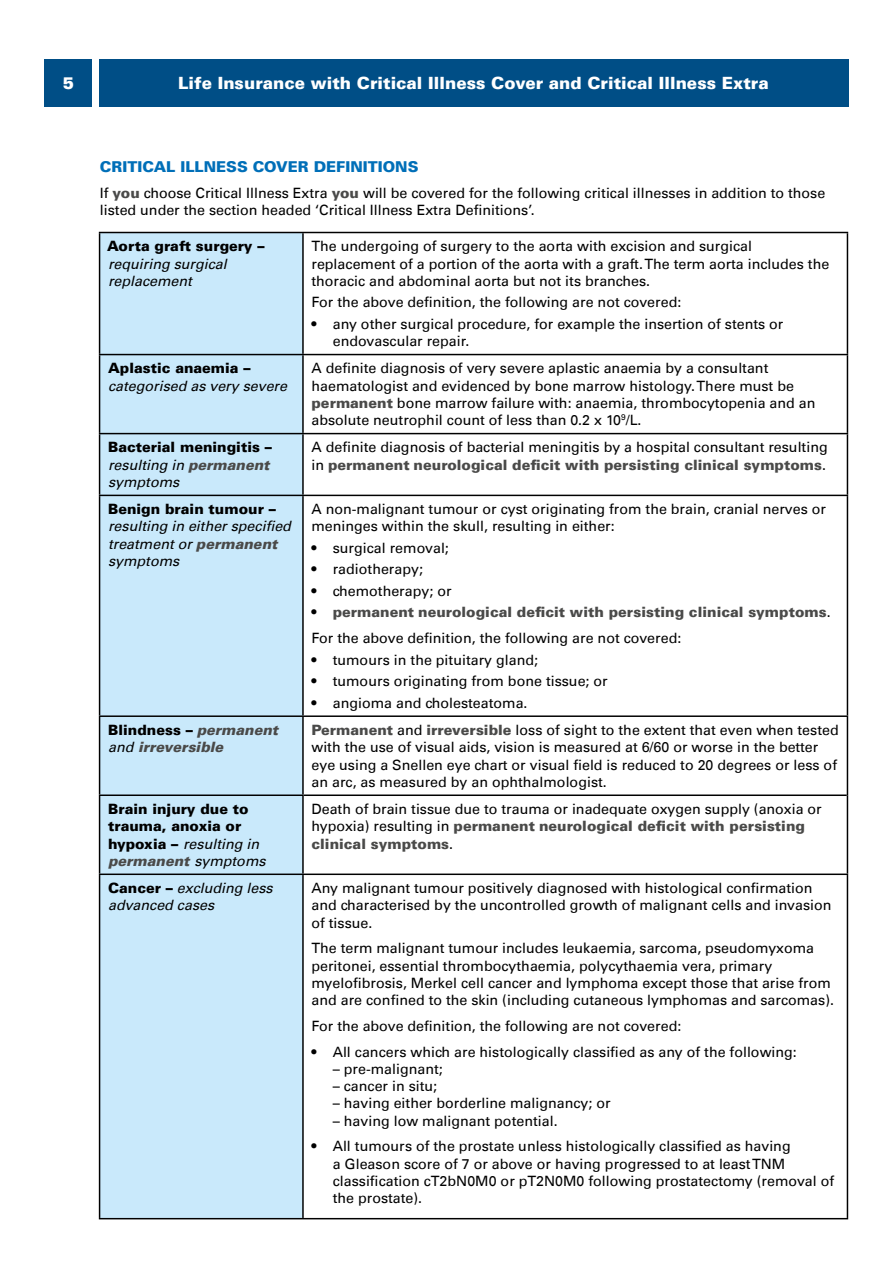
<style>
.page{position:relative;width:893px;height:1263px;background:#fff}
.page>*{position:absolute;margin:0;border:0;box-sizing:border-box;transform-origin:0 0}
.t1{font:900 16.95px "Univers LT";color:#fff}
.t2{font:900 15px "Univers LT";color:#006fb8}
.Body_text_P{font:14.25px/17.2px "Univers LT";color:#000}
.Body_text_P-2{font:italic 14.25px/17.2px "Univers LT";color:#000}
.Body_text_P-3{font:900 14.25px/17.2px "Univers LT";color:#000}
.List_text_-_5mm_bullets{font:14.25px "Univers LT";color:#000}
.t3{font:900 14.25px "Univers LT";color:#4a4a49}
.Body_text_P-4{font:italic 900 14.25px/17.2px "Univers LT";color:#4a4a49}
.s1{font-weight:900;color:#4a4a49}
.s2{font-weight:900;font-style:normal}
.s3{font-weight:400;font-style:italic}
.s4{font-style:italic;color:#4a4a49}
.s5{font-weight:400;color:#000}
.s6{font-style:normal;color:#000}
</style>
<div class="page">
<div style="left:99px;top:60px;width:749px;height:47px;background:#004e86"></div>
<div style="left:45px;top:60px;width:47px;height:47px;background:#004e86"></div>
<div style="left:100px;top:233px;width:202px;height:985px;background:#c9e9fb"></div>
<hr style="left:99px;top:232px;width:204px;height:1px;background:#000">
<hr style="left:99px;top:233px;width:1px;height:121px;background:#000">
<hr style="left:303px;top:232px;width:545px;height:1px;background:#000">
<hr style="left:302px;top:233px;width:2px;height:121px;background:#000">
<hr style="left:847px;top:233px;width:1px;height:121px;background:#000">
<hr style="left:99px;top:354px;width:204px;height:1px;background:#000">
<hr style="left:99px;top:355px;width:1px;height:78px;background:#000">
<hr style="left:303px;top:354px;width:545px;height:1px;background:#000">
<hr style="left:302px;top:355px;width:2px;height:78px;background:#000">
<hr style="left:847px;top:355px;width:1px;height:78px;background:#000">
<hr style="left:99px;top:433px;width:204px;height:1px;background:#000">
<hr style="left:99px;top:434px;width:1px;height:61px;background:#000">
<hr style="left:303px;top:433px;width:545px;height:1px;background:#000">
<hr style="left:302px;top:434px;width:2px;height:61px;background:#000">
<hr style="left:847px;top:434px;width:1px;height:61px;background:#000">
<hr style="left:99px;top:495px;width:204px;height:1px;background:#000">
<hr style="left:99px;top:496px;width:1px;height:219px;background:#000">
<hr style="left:303px;top:495px;width:545px;height:1px;background:#000">
<hr style="left:302px;top:496px;width:2px;height:219px;background:#000">
<hr style="left:847px;top:496px;width:1px;height:219px;background:#000">
<hr style="left:99px;top:715px;width:204px;height:2px;background:#000">
<hr style="left:99px;top:717px;width:1px;height:77px;background:#000">
<hr style="left:303px;top:715px;width:545px;height:2px;background:#000">
<hr style="left:302px;top:717px;width:2px;height:77px;background:#000">
<hr style="left:847px;top:717px;width:1px;height:78px;background:#000">
<hr style="left:99px;top:794px;width:205px;height:2px;background:#000">
<hr style="left:99px;top:796px;width:1px;height:77px;background:#000">
<hr style="left:302px;top:796px;width:2px;height:77px;background:#000">
<hr style="left:847px;top:795px;width:1px;height:78px;background:#000">
<hr style="left:99px;top:873px;width:204px;height:2px;background:#000">
<hr style="left:99px;top:875px;width:1px;height:343px;background:#000">
<hr style="left:99px;top:1218px;width:204px;height:1px;background:#000">
<hr style="left:304px;top:794px;width:543px;height:2px;background:#000">
<hr style="left:303px;top:873px;width:545px;height:2px;background:#000">
<hr style="left:302px;top:875px;width:2px;height:343px;background:#000">
<hr style="left:847px;top:875px;width:1px;height:343px;background:#000">
<hr style="left:303px;top:1218px;width:545px;height:1px;background:#000">
<p class="t1" style="left:63px;top:73px;width:13px">5</p>
<p class="t1" style="left:178px;top:73px;width:592px">Life Insurance with Critical Illness Cover and Critical Illness Extra</p>
<h4 class="t2" style="left:100px;top:158px;width:320px">CRITICAL ILLNESS COVER DEFINITIONS</h4>
<p class="Body_text_P" style="left:100px;top:185px;width:727px">If <span class="s1">you</span> choose Critical Illness Extra <span class="s1">you</span> will be covered for the following critical illnesses in addition to those listed under the section headed ‘Critical Illness Extra Definitions’.</p>
<p class="Body_text_P-3" style="left:107px;top:237px;width:159px">Aorta graft surgery –</p>
<p class="Body_text_P-2" style="left:108px;top:255px;width:120px">requiring surgical replacement</p>
<p class="Body_text_P" style="left:311px;top:238px;width:519px">The undergoing of surgery to the aorta with excision and surgical replacement of a portion of the aorta with a graft. The term aorta includes the thoracic and abdominal aorta but not its branches.</p>
<p class="Body_text_P" style="left:311px;top:294px;width:371px">For the above definition, the following are not covered:</p>
<p class="Body_text_P" style="left:333px;top:315px;width:452px;text-indent:-21px">• any other surgical procedure, for example the insertion of stents or endovascular repair.</p>
<p class="Body_text_P-2" style="left:108px;top:360px;width:180px"><span class="s2">Aplastic anaemia – </span>categorised as very severe</p>
<p class="Body_text_P" style="left:311px;top:360px;width:505px">A definite diagnosis of very severe aplastic anaemia by a consultant haematologist and evidenced by bone marrow histology. There must be <span class="s1">permanent</span> bone marrow failure with: anaemia, thrombocytopenia and an absolute neutrophil count of less than 0.2 x 10<sup>9</sup>/L.</p>
<p class="Body_text_P-3" style="left:108px;top:438px;width:165px">Bacterial meningitis – <span class="s3">resulting in</span> <span class="s4">permanent </span><span class="s3">symptoms</span></p>
<p class="Body_text_P" style="left:311px;top:439px;width:518px">A definite diagnosis of bacterial meningitis by a hospital consultant resulting in <span class="s1">permanent neurological deficit with persisting clinical symptoms</span>.</p>
<p class="Body_text_P-2" style="left:108px;top:501px;width:184px"><span class="s2">Benign brain tumour – </span>resulting in either specified treatment or <span class="s1">permanent </span>symptoms</p>
<p class="Body_text_P" style="left:311px;top:501px;width:516px">A non-malignant tumour or cyst originating from the brain, cranial nerves or meninges within the skull, resulting in either:</p>
<p class="Body_text_P" style="left:311px;top:539px;width:139px">• surgical removal;</p>
<p class="Body_text_P" style="left:311px;top:561px;width:113px">• radiotherapy;</p>
<p class="Body_text_P" style="left:311px;top:582px;width:142px">• chemotherapy; or</p>
<p class="t3" style="left:311px;top:603px;width:521px"><span class="s5">•</span> permanent neurological deficit with persisting clinical symptoms<span class="s5">.</span></p>
<p class="Body_text_P" style="left:311px;top:630px;width:371px">For the above definition, the following are not covered:</p>
<p class="Body_text_P" style="left:311px;top:651px;width:228px">• tumours in the pituitary gland;</p>
<p class="Body_text_P" style="left:311px;top:673px;width:298px">• tumours originating from bone tissue; or</p>
<p class="Body_text_P" style="left:311px;top:694px;width:218px">• angioma and cholesteatoma.</p>
<p class="Body_text_P-4" style="left:108px;top:721px;width:172px"><span class="s6">Blindness –</span> permanent <span class="s5">and</span> irreversible</p>
<p class="Body_text_P" style="left:311px;top:721px;width:529px"><span class="s1">Permanent</span> and <span class="s1">irreversible</span> loss of sight to the extent that even when tested with the use of visual aids, vision is measured at 6/60 or worse in the better eye using a Snellen eye chart or visual field is reduced to 20 degrees or less of an arc, as measured by an ophthalmologist.</p>
<p class="Body_text_P-3" style="left:108px;top:800px;width:159px">Brain injury due to trauma, anoxia or hypoxia – <span class="s3">resulting in </span><span class="s4">permanent</span> <span class="s3">symptoms</span></p>
<p class="Body_text_P" style="left:311px;top:800px;width:512px">Death of brain tissue due to trauma or inadequate oxygen supply (anoxia or hypoxia) resulting in <span class="s1">permanent neurological deficit with persisting clinical symptoms</span>.</p>
<p class="Body_text_P-2" style="left:108px;top:879px;width:166px"><span class="s2">Cancer –</span> excluding less advanced cases</p>
<p class="Body_text_P" style="left:311px;top:879px;width:521px">Any malignant tumour positively diagnosed with histological confirmation and characterised by the uncontrolled growth of malignant cells and invasion of tissue.</p>
<p class="Body_text_P" style="left:311px;top:940px;width:524px">The term malignant tumour includes leukaemia, sarcoma, pseudomyxoma peritonei, essential thrombocythaemia, polycythaemia vera, primary myelofibrosis, Merkel cell cancer and lymphoma except those that arise from and are confined to the skin (including cutaneous lymphomas and sarcomas).</p>
<p class="Body_text_P" style="left:311px;top:1017px;width:371px">For the above definition, the following are not covered:</p>
<p class="Body_text_P" style="left:311px;top:1043px;width:487px">• All cancers which are histologically classified as any of the following:</p>
<p class="List_text_-_5mm_bullets" style="left:333px;top:1060px;width:112px">– pre-malignant;</p>
<p class="List_text_-_5mm_bullets" style="left:333px;top:1077px;width:106px">– cancer in situ;</p>
<p class="List_text_-_5mm_bullets" style="left:333px;top:1095px;width:279px">– having either borderline malignancy; or</p>
<p class="List_text_-_5mm_bullets" style="left:333px;top:1112px;width:226px">– having low malignant potential.</p>
<p class="Body_text_P" style="left:333px;top:1138px;width:503px;text-indent:-21px">• All tumours of the prostate unless histologically classified as having<br>a Gleason score of 7 or above or having progressed to at least TNM classification cT2bN0M0 or pT2N0M0 following prostatectomy (removal of the prostate).</p>
</div>
